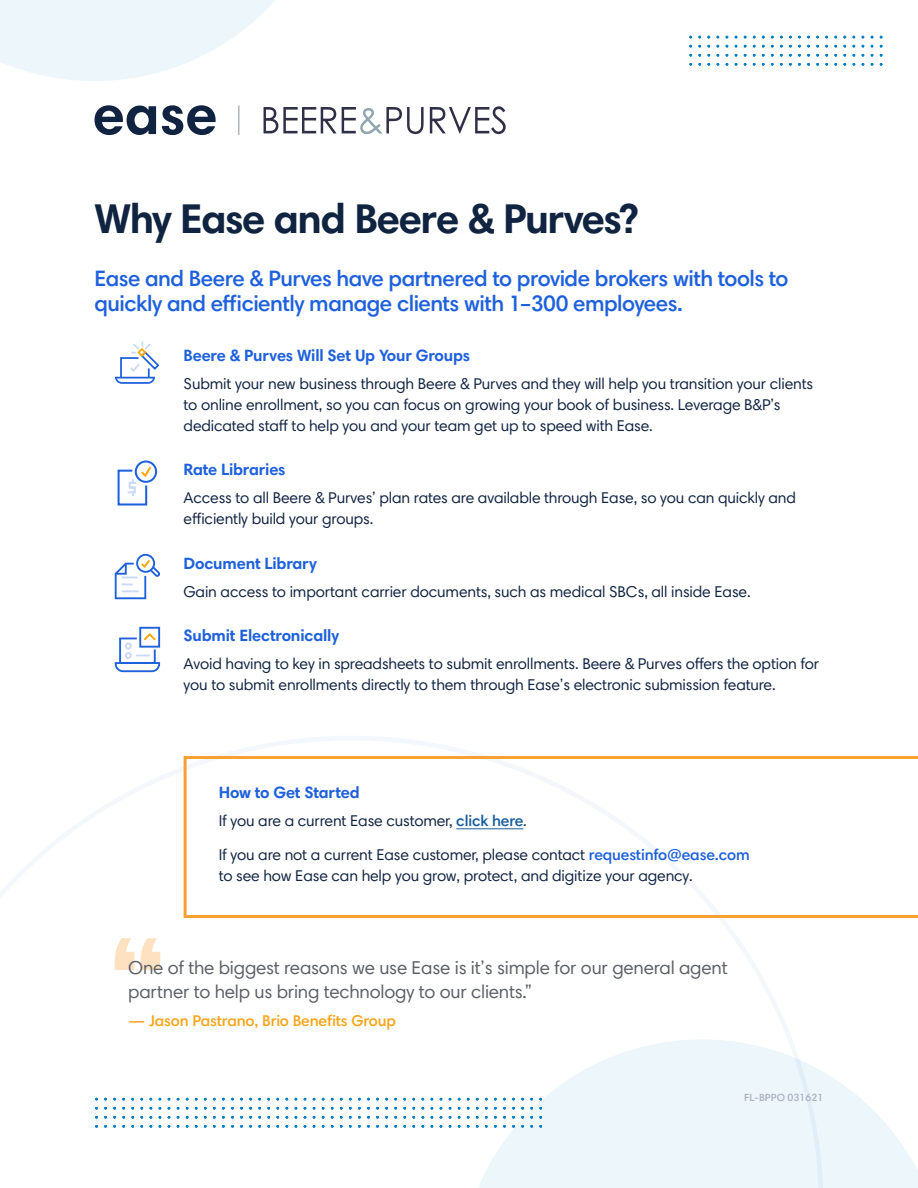
<style>
.page{position:relative;width:918px;height:1188px;background:#fff}
.page>*{position:absolute;margin:0;border:0;box-sizing:border-box;transform-origin:0 0}
.t1{font:700 42px "Harmonia Sans Std";letter-spacing:-.035em;color:#102441}
.Subheader{font:600 22.5px/25.5px "Harmonia Sans Std";letter-spacing:-.025em;color:#1f61dc}
.t2{font:18.75px/24px "Harmonia Sans Std";letter-spacing:-.01em;color:#5c6067}
.Paragraph_Header{font:700 16.5px "Harmonia Sans Std";letter-spacing:-.01em;color:#1f61dc}
.Body{font:15.75px/21px "Harmonia Sans Std";letter-spacing:-.01em;color:#112442}
.Body-2{font:600 15.75px "Harmonia Sans Std";letter-spacing:-.01em;color:#f9a51b}
.t3{font:600 10.5px "Harmonia Sans Std";color:#acb2c1}
.s1{font-weight:600;color:#175d9e}
.s2{font-weight:600;color:#1f61dc}
</style>
<div class="page">
<svg style="left:0;top:736px;width:792px;height:392px"></svg>
<svg style="left:459px;top:1039px;width:459px;height:149px;fill:#edf6fb"></svg>
<svg style="left:0;top:0;width:275px;height:81px"></svg>
<svg style="left:95px;top:105px;width:61px;height:30px"></svg>
<svg style="left:162px;top:105px;width:54px;height:30px"></svg>
<hr style="left:238px;top:105px;width:1px;height:30px;background:#8b8f9a">
<svg style="left:184px;top:756px;width:734px;height:162px"></svg>
<svg style="left:115px;top:341px;width:45px;height:43px"></svg>
<svg style="left:115px;top:633px;width:45px;height:39px"></svg>
<div style="left:139px;top:627px;width:21px;height:21px;border:2px solid #1f61dc"></div>
<div style="left:125px;top:652px;width:7px;height:7px;border:2px solid #c9d9f7;border-radius:50%"></div>
<div style="left:125px;top:643px;width:7px;height:6px;border:2px solid #c9d9f7;border-radius:50%"></div>
<svg style="left:118px;top:464px;width:35px;height:42px"></svg>
<div style="left:135px;top:461px;width:22px;height:22px;border:2px solid #1f61dc;border-radius:50%"></div>
<div style="left:136px;top:554px;width:19px;height:19px;border:2px solid #1f61dc;border-radius:50%"></div>
<svg style="left:115px;top:558px;width:45px;height:41px"></svg>
<svg style="left:115px;top:938px;width:45px;height:32px"></svg>
<svg style="left:264px;top:107px;width:138px;height:27px"></svg>
<svg style="left:407px;top:107px;width:17px;height:27px"></svg>
<svg style="left:430px;top:106px;width:76px;height:28px"></svg>
<p class="t1" style="left:95px;top:192px;width:546px">Why Ease and Beere &amp; Purves?</p>
<p class="Subheader" style="left:95px;top:265px;width:696px">Ease and Beere &amp; Purves have partnered to provide brokers with tools to quickly and efficiently manage clients with 1–300 employees.</p>
<p class="Paragraph_Header" style="left:184px;top:345px;width:288px">Beere &amp; Purves Will Set Up Your Groups</p>
<p class="Body" style="left:184px;top:373px;width:631px">Submit your new business through Beere &amp; Purves and they will help you transition your clients to online enrollment, so you can focus on growing your book of business. Leverage B&amp;P’s dedicated staff to help you and your team get up to speed with Ease.</p>
<p class="Paragraph_Header" style="left:184px;top:459px;width:103px">Rate Libraries</p>
<p class="Body" style="left:184px;top:487px;width:614px">Access to all Beere &amp; Purves’ plan rates are available through Ease, so you can quickly and efficiently build your groups.</p>
<p class="Paragraph_Header" style="left:184px;top:553px;width:135px">Document Library</p>
<p class="Body" style="left:184px;top:581px;width:569px">Gain access to important carrier documents, such as medical SBCs, all inside Ease.</p>
<p class="Paragraph_Header" style="left:184px;top:625px;width:157px">Submit Electronically</p>
<p class="Body" style="left:184px;top:653px;width:637px">Avoid having to key in spreadsheets to submit enrollments. Beere &amp; Purves offers the option for you to submit enrollments directly to them through Ease’s electronic submission feature.</p>
<p class="Paragraph_Header" style="left:219px;top:782px;width:142px">How to Get Started</p>
<p class="Body" style="left:219px;top:810px;width:310px">If you are a current Ease customer, <span class="s1">click here</span>.</p>
<p class="Body" style="left:219px;top:844px;width:533px">If you are not a current Ease customer, please contact <span class="s2">requestinfo@ease.com </span>to see how Ease can help you grow, protect, and digitize your agency.</p>
<p class="t2" style="left:128px;top:956px;width:601px">One of the biggest reasons we use Ease is it’s simple for our general agent partner to help us bring technology to our clients.”</p>
<p class="Body-2" style="left:128px;top:1011px;width:269px">— Jason Pastrano, Brio Benefits Group</p>
<p class="t3" style="left:744px;top:1091px;width:81px">FL-BPPO 031621</p>
</div>
